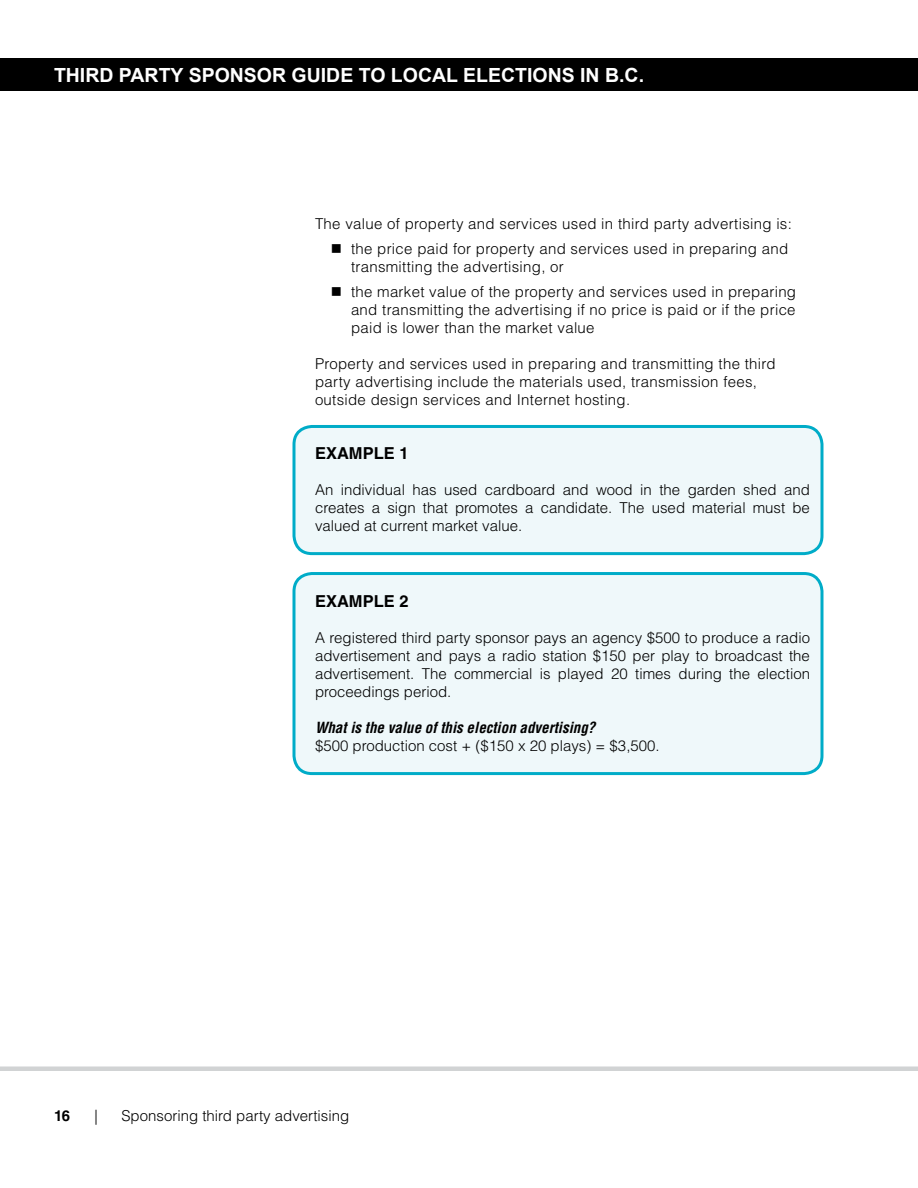
<style>
.page{position:relative;width:918px;height:1188px;background:#fff}
.page>*{position:absolute;margin:0;border:0;box-sizing:border-box;transform-origin:0 0}
.t1{font:700 19.5px "Arial";color:#fff}
.Example_heading{font:700 16.5px "Helvetica LT Std";color:#000}
.Example_heading__aft{font:700 16.5px "Helvetica LT Std";color:#000}
.Example_body{font:300 15px/18px "Helvetica LT Std";color:#000;text-align:justify}
.Body__after_bullets{font:300 15px/18px "Helvetica LT Std";letter-spacing:.02em;color:#000}
.Example_body-2{font:300 15px/18px "Helvetica LT Std";letter-spacing:.02em;color:#000}
.Body__before_bullets{font:300 15px "Helvetica LT Std";letter-spacing:.02em;color:#000}
.Body_tip_question{font:italic 700 condensed 15px "Helvetica LT Std";color:#000}
.t2{font:700 15px "Helvetica LT Std";color:#000}
</style>
<div class="page">
<div style="left:0;top:58px;width:918px;height:33px;background:#000"></div>
<div style="left:0;top:1066px;width:918px;height:5px;background:#d1d3d4"></div>
<div style="left:294px;top:426px;width:528px;height:128px;background:#eff8fa;border-radius:18px"></div>
<div style="left:292px;top:425px;width:531px;height:130px;border:3px solid #00acc8;border-radius:18px"></div>
<div style="left:294px;top:574px;width:528px;height:200px;background:#eff8fa;border-radius:18px"></div>
<div style="left:292px;top:572px;width:531px;height:203px;border:3px solid #00acc8;border-radius:18px"></div>
<h1 class="t1" style="left:54px;top:62px;width:592px">THIRD PARTY SPONSOR GUIDE TO LOCAL ELECTIONS IN B.C.</h1>
<p class="Body__before_bullets" style="left:315px;top:215px;width:478px">The value of property and services used in third party advertising is:</p>
<p class="Example_body-2" style="left:351px;top:240px;width:439px">the price paid for property and services used in preparing and transmitting the advertising, or</p>
<p class="Example_body" style="left:351px;top:282px;width:447px">the market value of the property and services used in preparing and transmitting the advertising if no price is paid or if the price paid is lower than the market value</p>
<p class="Body__after_bullets" style="left:315px;top:354px;width:462px">Property and services used in preparing and transmitting the third party advertising include the materials used, transmission fees, outside design services and Internet hosting.</p>
<h3 class="Example_heading" style="left:315px;top:443px;width:95px">EXAMPLE 1</h3>
<p class="Example_body" style="left:315px;top:480px;width:496px">An individual has used cardboard and wood in the garden shed and creates a sign that promotes a candidate. The used material must be valued at current market value.</p>
<h3 class="Example_heading__aft" style="left:315px;top:592px;width:95px">EXAMPLE 2</h3>
<p class="Example_body" style="left:315px;top:629px;width:497px">A registered third party sponsor pays an agency $500 to produce a radio advertisement and pays a radio station $150 per play to broadcast the advertisement. The commercial is played 20 times during the election proceedings period.</p>
<p class="Body_tip_question" style="left:315px;top:719px;width:282px">What is the value of this election advertising?</p>
<p class="Example_body" style="left:315px;top:737px;width:343px">$500 production cost + ($150 x 20 plays) = $3,500.</p>
<p class="t2" style="left:54px;top:1106px;width:18px">16</p>
<p class="Example_body" style="left:94px;top:1106px;width:5px">|</p>
<p class="Example_body" style="left:122px;top:1106px;width:229px">Sponsoring third party advertising</p>
</div>
